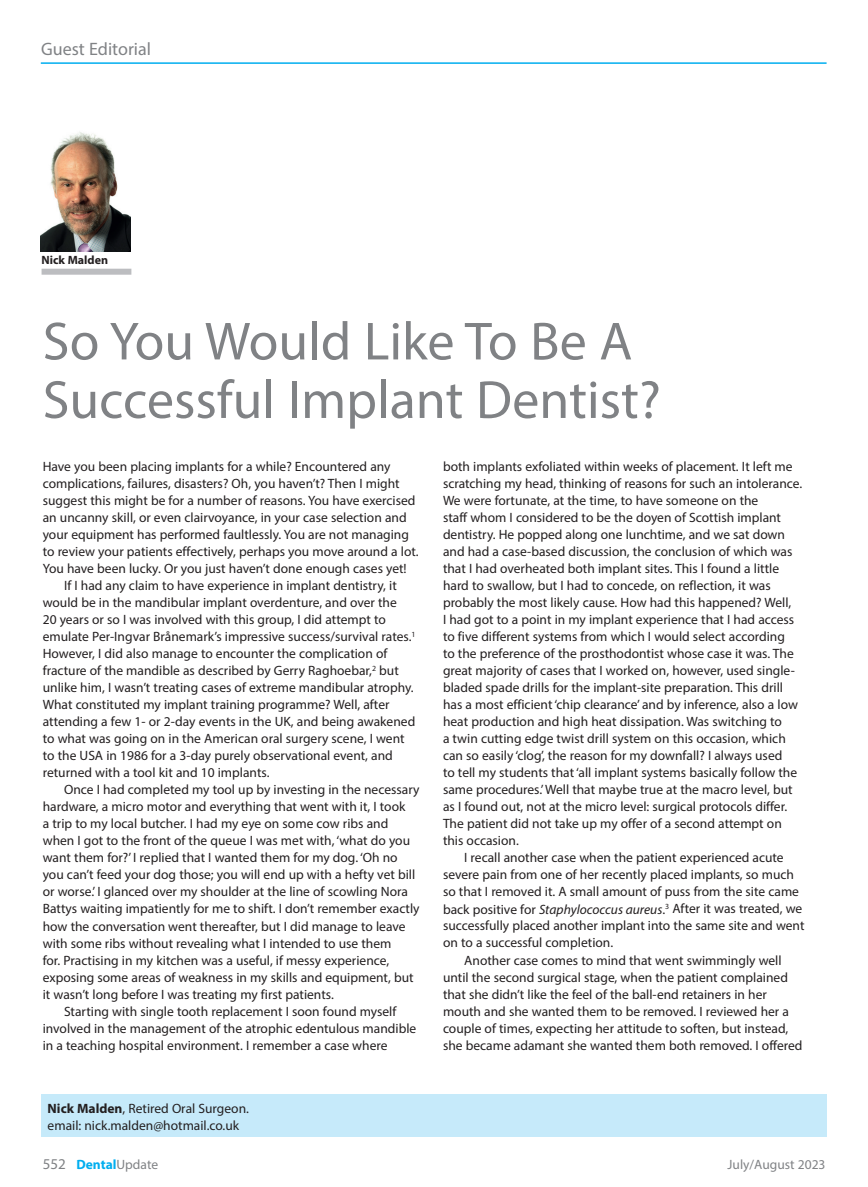
<style>
.page{position:relative;width:868px;height:1187px;background:#fff}
.page>*{position:absolute;margin:0;border:0;box-sizing:border-box;transform-origin:0 0}
.t1{font:54px/58.5px "Myriad Pro";color:#808285}
.t2{font:18px "Myriad Pro";color:#808285}
.t3{font:13.5px/17px "Myriad Pro";color:#231f20}
.t4{font:700 13.5px "Myriad Pro";color:#00aeef}
.t5{font:13.5px "Myriad Pro";color:#808285}
.t6{font:700 12px "Myriad Pro";color:#231f20}
.s1{font-weight:700}
.s2{font-style:italic}
.s3{font-weight:400;font-size:15px;color:#808285}
.s4{font-weight:400;color:#808285}
</style>
<div class="page">
<hr style="left:41px;top:62px;width:785px;height:2px;background:#00aeef">
<div style="left:42px;top:269px;width:89px;height:6px;background:#bcbdc0"></div>
<div style="left:41px;top:1094px;width:785px;height:42px;background:#c6eafa"></div>
<img style="left:41px;top:132px;width:90px;height:119px">
<h2 class="t2" style="left:41px;top:38px;width:111px">Guest Editorial</h2>
<p class="t6" style="left:42px;top:252px;width:68px">Nick Malden</p>
<h1 class="t1" style="left:43px;top:311px;width:619px">So You Would Like To Be A<br>Successful Implant Dentist?</h1>
<p class="t3" style="left:43px;top:457px;width:349px">Have you been placing implants for a while? Encountered any</p>
<p class="t3" style="left:43px;top:474px;width:358px">complications, failures, disasters? Oh, you haven’t? Then I might</p>
<p class="t3" style="left:43px;top:491px;width:374px">suggest this might be for a number of reasons. You have exercised</p>
<p class="t3" style="left:43px;top:508px;width:365px">an uncanny skill, or even clairvoyance, in your case selection and</p>
<p class="t3" style="left:43px;top:525px;width:367px">your equipment has performed faultlessly. You are not managing</p>
<p class="t3" style="left:43px;top:543px;width:377px">to review your patients effectively, perhaps you move around a lot.</p>
<p class="t3" style="left:43px;top:560px;width:365px">You have been lucky. Or you just haven’t done enough cases yet!</p>
<p class="t3" style="left:64px;top:577px;width:334px">If I had any claim to have experience in implant dentistry, it</p>
<p class="t3" style="left:43px;top:594px;width:355px">would be in the mandibular implant overdenture, and over the</p>
<p class="t3" style="left:43px;top:611px;width:344px">20 years or so I was involved with this group, I did attempt to</p>
<p class="t3" style="left:43px;top:628px;width:374px">emulate Per-Ingvar Brånemark’s impressive success/survival rates.<sup>1</sup></p>
<p class="t3" style="left:43px;top:645px;width:346px">However, I did also manage to encounter the complication of</p>
<p class="t3" style="left:43px;top:662px;width:357px">fracture of the mandible as described by Gerry Raghoebar,<sup>2</sup> but</p>
<p class="t3" style="left:43px;top:679px;width:372px">unlike him, I wasn’t treating cases of extreme mandibular atrophy.</p>
<p class="t3" style="left:43px;top:696px;width:348px">What constituted my implant training programme? Well, after</p>
<p class="t3" style="left:43px;top:713px;width:374px">attending a few 1- or 2-day events in the UK, and being awakened</p>
<p class="t3" style="left:43px;top:730px;width:363px">to what was going on in the American oral surgery scene, I went</p>
<p class="t3" style="left:43px;top:747px;width:351px">to the USA in 1986 for a 3-day purely observational event, and</p>
<p class="t3" style="left:43px;top:764px;width:228px">returned with a tool kit and 10 implants.</p>
<p class="t3" style="left:64px;top:781px;width:357px">Once I had completed my tool up by investing in the necessary</p>
<p class="t3" style="left:43px;top:798px;width:364px">hardware, a micro motor and everything that went with it, I took</p>
<p class="t3" style="left:43px;top:815px;width:347px">a trip to my local butcher. I had my eye on some cow ribs and</p>
<p class="t3" style="left:43px;top:832px;width:369px">when I got to the front of the queue I was met with, ‘what do you</p>
<p class="t3" style="left:43px;top:849px;width:356px">want them for?’ I replied that I wanted them for my dog. ‘Oh no</p>
<p class="t3" style="left:43px;top:866px;width:374px">you can’t feed your dog those; you will end up with a hefty vet bill</p>
<p class="t3" style="left:43px;top:883px;width:367px">or worse.’ I glanced over my shoulder at the line of scowling Nora</p>
<p class="t3" style="left:43px;top:900px;width:378px">Battys waiting impatiently for me to shift. I don’t remember exactly</p>
<p class="t3" style="left:43px;top:917px;width:364px">how the conversation went thereafter, but I did manage to leave</p>
<p class="t3" style="left:43px;top:934px;width:350px">with some ribs without revealing what I intended to use them</p>
<p class="t3" style="left:43px;top:951px;width:348px">for. Practising in my kitchen was a useful, if messy experience,</p>
<p class="t3" style="left:43px;top:968px;width:372px">exposing some areas of weakness in my skills and equipment, but</p>
<p class="t3" style="left:43px;top:985px;width:292px">it wasn’t long before I was treating my first patients.</p>
<p class="t3" style="left:64px;top:1002px;width:334px">Starting with single tooth replacement I soon found myself</p>
<p class="t3" style="left:43px;top:1019px;width:375px">involved in the management of the atrophic edentulous mandible</p>
<p class="t3" style="left:43px;top:1036px;width:346px">in a teaching hospital environment. I remember a case where</p>
<p class="t3" style="left:48px;top:1100px;width:203px"><span class="s1">Nick Malden</span>, Retired Oral Surgeon. email: nick.malden@hotmail.co.uk</p>
<p class="t3" style="left:443px;top:457px;width:360px">both implants exfoliated within weeks of placement. It left me scratching my head, thinking of reasons for such an intolerance.<br>We were fortunate, at the time, to have someone on the<br>staff whom I considered to be the doyen of Scottish implant dentistry. He popped along one lunchtime, and we sat down and had a case-based discussion, the conclusion of which was that I had overheated both implant sites. This I found a little hard to swallow, but I had to concede, on reflection, it was probably the most likely cause. How had this happened? Well,<br>I had got to a point in my implant experience that I had access to five different systems from which I would select according<br>to the preference of the prosthodontist whose case it was. The great majority of cases that I worked on, however, used single&shy;bladed spade drills for the implant-site preparation. This drill has a most efficient ‘chip clearance’ and by inference, also a low heat production and high heat dissipation. Was switching to<br>a twin cutting edge twist drill system on this occasion, which can so easily ‘clog’, the reason for my downfall? I always used<br>to tell my students that ‘all implant systems basically follow the same procedures.’ Well that maybe true at the macro level, but as I found out, not at the micro level: surgical protocols differ.<br>The patient did not take up my offer of a second attempt on this occasion.</p>
<p class="t3" style="left:464px;top:849px;width:321px">I recall another case when the patient experienced acute</p>
<p class="t3" style="left:443px;top:866px;width:352px">severe pain from one of her recently placed implants, so much</p>
<p class="t3" style="left:443px;top:883px;width:357px">so that I removed it. A small amount of puss from the site came</p>
<p class="t3" style="left:443px;top:900px;width:360px">back positive for <span class="s2">Staphylococcus aureus</span>.<sup>3</sup> After it was treated, we</p>
<p class="t3" style="left:443px;top:917px;width:363px">successfully placed another implant into the same site and went</p>
<p class="t3" style="left:443px;top:934px;width:172px">on to a successful completion.</p>
<p class="t3" style="left:464px;top:951px;width:319px">Another case comes to mind that went swimmingly well</p>
<p class="t3" style="left:443px;top:968px;width:346px">until the second surgical stage, when the patient complained</p>
<p class="t3" style="left:443px;top:985px;width:325px">that she didn’t like the feel of the ball-end retainers in her</p>
<p class="t3" style="left:443px;top:1002px;width:347px">mouth and she wanted them to be removed. I reviewed her a</p>
<p class="t3" style="left:443px;top:1019px;width:347px">couple of times, expecting her attitude to soften, but instead,</p>
<p class="t3" style="left:443px;top:1036px;width:361px">she became adamant she wanted them both removed. I offered</p>
<p class="t4" style="left:43px;top:1155px;width:117px"><span class="s3">552</span> Dental<span class="s4">Update</span></p>
<p class="t5" style="left:727px;top:1156px;width:99px">July/August 2023</p>
</div>
